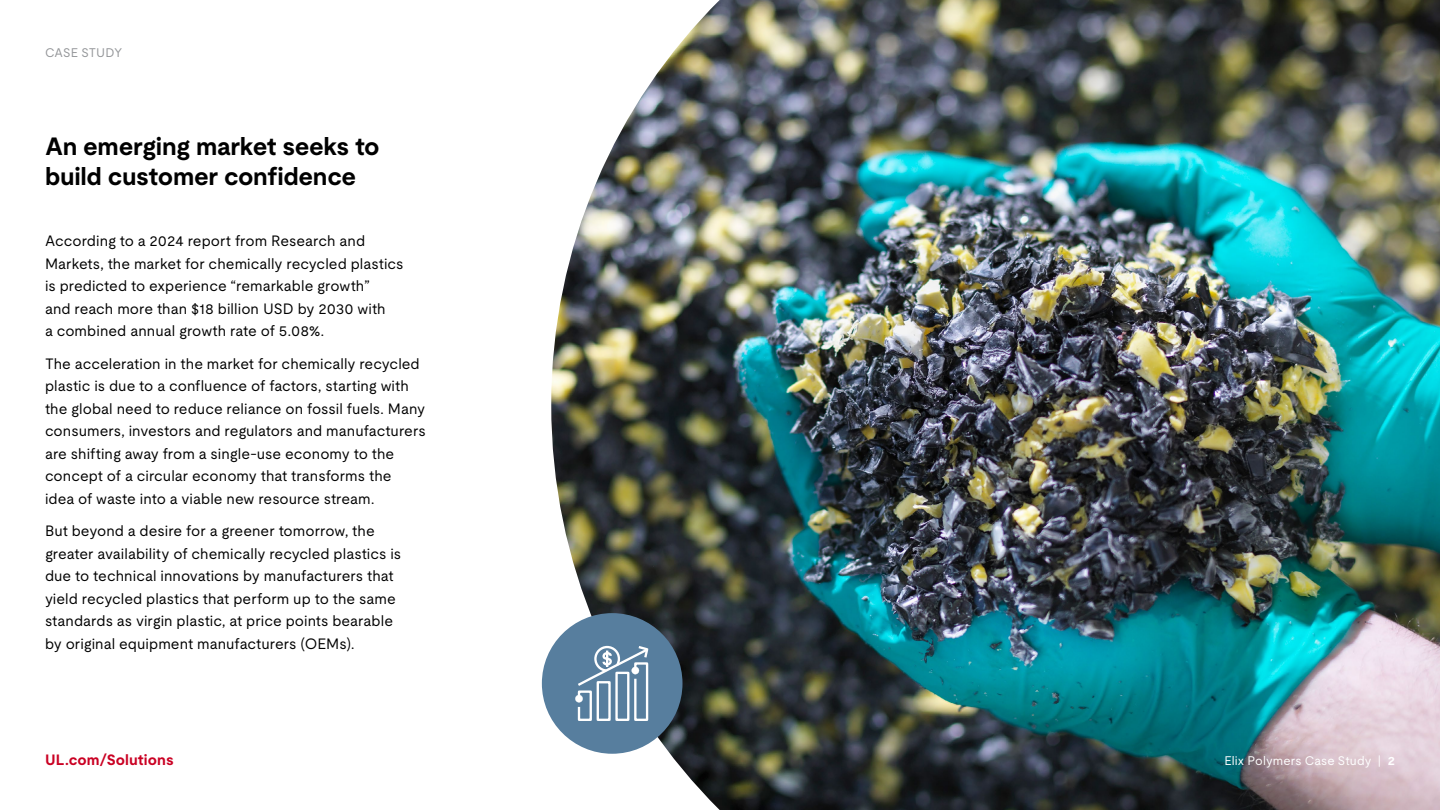
<style>
.page{position:relative;width:1440px;height:810px;background:#fff}
.page>*{position:absolute;margin:0;border:0;box-sizing:border-box;transform-origin:0 0}
.t1{font:700 25px/30px "UL Moderat";letter-spacing:-.015em;color:#000}
.t2{font:15px/22.5px "UL Moderat";color:#000}
.t3{font:700 15px "UL Moderat";letter-spacing:.005em;color:#ca0123}
.t4{font:12.5px "UL Moderat";letter-spacing:.01em;color:#fff}
.t5{font:12.5px "UL Moderat";letter-spacing:.005em;color:#939598}
.s1{font-weight:700}
</style>
<div class="page">
<img style="left:551px;top:0;width:889px;height:810px">
<div style="left:542px;top:613px;width:140px;height:141px;background:#577e9e;border-radius:50%"></div>
<div style="left:634px;top:662px;width:14px;height:59px;border:2px solid #fff"></div>
<div style="left:615px;top:672px;width:14px;height:49px;border:2px solid #fff"></div>
<div style="left:597px;top:681px;width:14px;height:40px;border:2px solid #fff"></div>
<div style="left:578px;top:690px;width:14px;height:31px;border:2px solid #fff"></div>
<svg style="left:575px;top:695px;width:8px;height:8px"></svg>
<svg style="left:578px;top:646px;width:71px;height:42px"></svg>
<p class="t5" style="left:45px;top:43px;width:79px">CASE STUDY</p>
<h1 class="t1" style="left:45px;top:131px;width:336px">An emerging market seeks to build customer confidence</h1>
<p class="t2" style="left:45px;top:229px;width:360px">According to a 2024 report from Research and Markets, the market for chemically recycled plastics is predicted to experience “remarkable growth”<br>and reach more than $18 billion USD by 2030 with<br>a combined annual growth rate of 5.08%.</p>
<p class="t2" style="left:45px;top:352px;width:382px">The acceleration in the market for chemically recycled plastic is due to a confluence of factors, starting with the global need to reduce reliance on fossil fuels. Many consumers, investors and regulators and manufacturers are shifting away from a single-use economy to the concept of a circular economy that transforms the<br>idea of waste into a viable new resource stream.</p>
<p class="t2" style="left:45px;top:519px;width:358px">But beyond a desire for a greener tomorrow, the greater availability of chemically recycled plastics is due to technical innovations by manufacturers that yield recycled plastics that perform up to the same standards as virgin plastic, at price points bearable by original equipment manufacturers (OEMs).</p>
<p class="t3" style="left:45px;top:748px;width:130px">UL.com/Solutions</p>
<p class="t4" style="left:1224px;top:751px;width:172px">Elix Polymers Case Study | <span class="s1">2</span></p>
</div>
